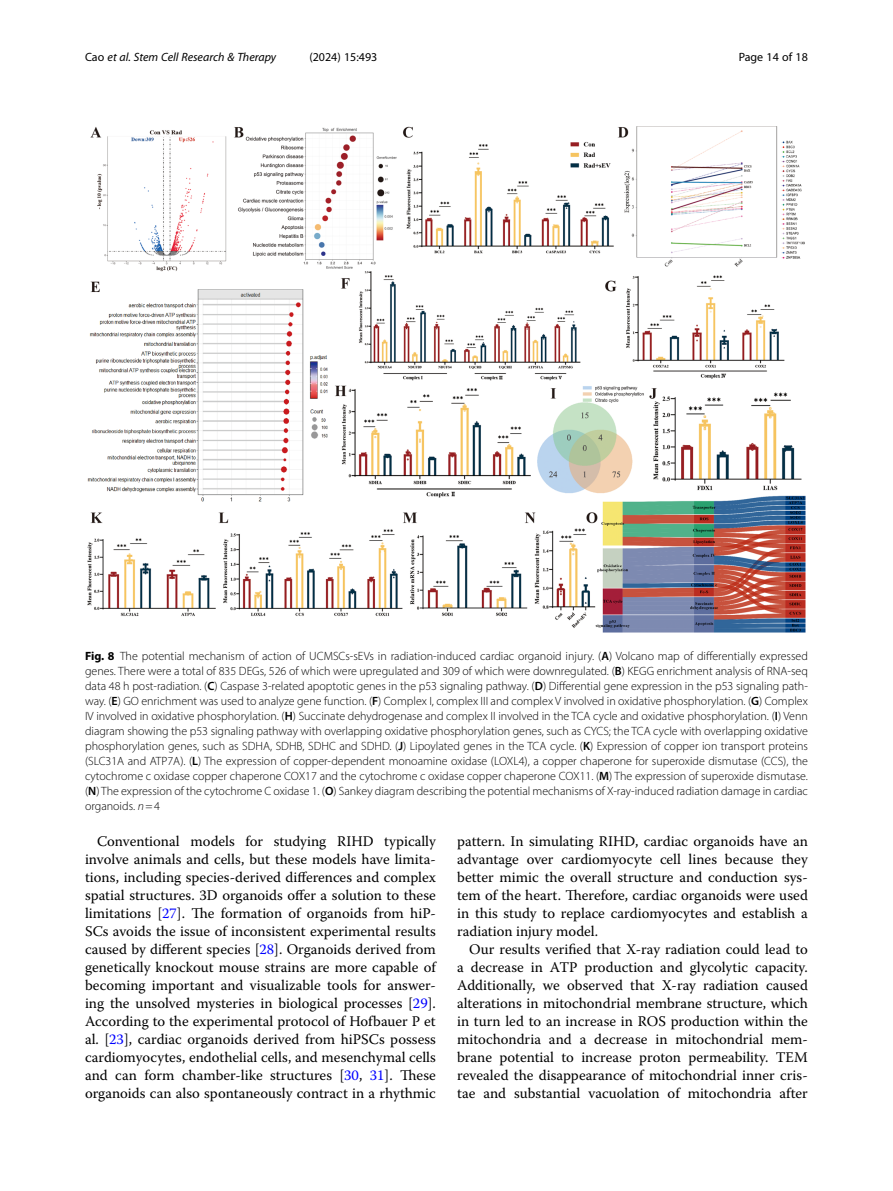
<style>
.page{position:relative;width:893px;height:1191px;background:#fff}
.page>*{position:absolute;margin:0;border:0;box-sizing:border-box;transform-origin:0 0}
.Body_Text_Indent{font:14.7px/18px "Warnock Pro";color:#000;text-align:justify}
.Figure_Caption{font:300 12px/15px "Myriad Pro";color:#000;text-align:justify}
.t1{font:italic 12px "Myriad Pro";color:#000}
.t2{font:12px "Myriad Pro";color:#000}
.s1{font-style:normal}
.s2{font-weight:700}
.s3{font-weight:600}
.s4{font-style:italic}
.s5{color:#00f}
</style>
<div class="page">
<img style="left:87px;top:126px;width:719px;height:507px">
<p class="t1" style="left:85px;top:50px;width:193px"><span class="s1">Cao</span> et al. Stem Cell Research &amp; Therapy</p>
<p class="t2" style="left:309px;top:50px;width:70px">(2024) 15:493</p>
<p class="t2" style="left:739px;top:50px;width:71px">Page 14 of 18</p>
<p class="Figure_Caption" style="left:85px;top:648px;width:724px"><span class="s2">Fig. 8</span> The potential mechanism of action of UCMSCs-sEVs in radiation-induced cardiac organoid injury. (<span class="s3">A</span>) Volcano map of differentially expressed genes. There were a total of 835 DEGs, 526 of which were upregulated and 309 of which were downregulated. (<span class="s3">B</span>) KEGG enrichment analysis of RNA-seq data 48 h post-radiation. (<span class="s3">C</span>) Caspase 3-related apoptotic genes in the p53 signaling pathway. (<span class="s3">D</span>) Differential gene expression in the p53 signaling path&shy;way. (<span class="s3">E</span>) GO enrichment was used to analyze gene function. (<span class="s3">F</span>) Complex I, complex III and complex V involved in oxidative phosphorylation. (<span class="s3">G</span>) Complex IV involved in oxidative phosphorylation. (<span class="s3">H</span>) Succinate dehydrogenase and complex II involved in the TCA cycle and oxidative phosphorylation. (<span class="s3">I</span>) Venn diagram showing the p53 signaling pathway with overlapping oxidative phosphorylation genes, such as CYCS; the TCA cycle with overlapping oxidative phosphorylation genes, such as SDHA, SDHB, SDHC and SDHD. (<span class="s3">J</span>) Lipoylated genes in the TCA cycle. (<span class="s3">K</span>) Expression of copper ion transport proteins (SLC31A and ATP7A). (<span class="s3">L</span>) The expression of copper-dependent monoamine oxidase (LOXL4), a copper chaperone for superoxide dismutase (CCS), the cytochrome c oxidase copper chaperone COX17 and the cytochrome c oxidase copper chaperone COX11. (<span class="s3">M</span>) The expression of superoxide dismutase. (<span class="s3">N</span>) The expression of the cytochrome C oxidase 1. (<span class="s3">O</span>) Sankey diagram describing the potential mechanisms of X-ray-induced radiation damage in cardiac organoids. <span class="s4">n</span>=4</p>
<p class="Body_Text_Indent" style="left:85px;top:832px;width:352px;text-indent:12px">Conventional models for studying RIHD typically involve animals and cells, but these models have limita&shy;tions, including species-derived differences and complex spatial structures. 3D organoids offer a solution to these limitations [<span class="s5">27</span>]. The formation of organoids from hiP-SCs avoids the issue of inconsistent experimental results caused by different species [<span class="s5">28</span>]. Organoids derived from genetically knockout mouse strains are more capable of becoming important and visualizable tools for answer&shy;ing the unsolved mysteries in biological processes [<span class="s5">29</span>].<br>According to the experimental protocol of Hofbauer P et al. [<span class="s5">23</span>], cardiac organoids derived from hiPSCs possess cardiomyocytes, endothelial cells, and mesenchymal cells and can form chamber-like structures [<span class="s5">30</span>, <span class="s5">31</span>]. These organoids can also spontaneously contract in a rhythmic</p>
<p class="Body_Text_Indent" style="left:457px;top:832px;width:352px">pattern. In simulating RIHD, cardiac organoids have an advantage over cardiomyocyte cell lines because they better mimic the overall structure and conduction sys&shy;tem of the heart. Therefore, cardiac organoids were used in this study to replace cardiomyocytes and establish a radiation injury model.</p>
<p class="Body_Text_Indent" style="left:457px;top:940px;width:352px;text-indent:12px">Our results verified that X-ray radiation could lead to a decrease in ATP production and glycolytic capacity.<br>Additionally, we observed that X-ray radiation caused alterations in mitochondrial membrane structure, which in turn led to an increase in ROS production within the mitochondria and a decrease in mitochondrial mem&shy;brane potential to increase proton permeability. TEM revealed the disappearance of mitochondrial inner cris&shy;tae and substantial vacuolation of mitochondria after</p>
</div>
